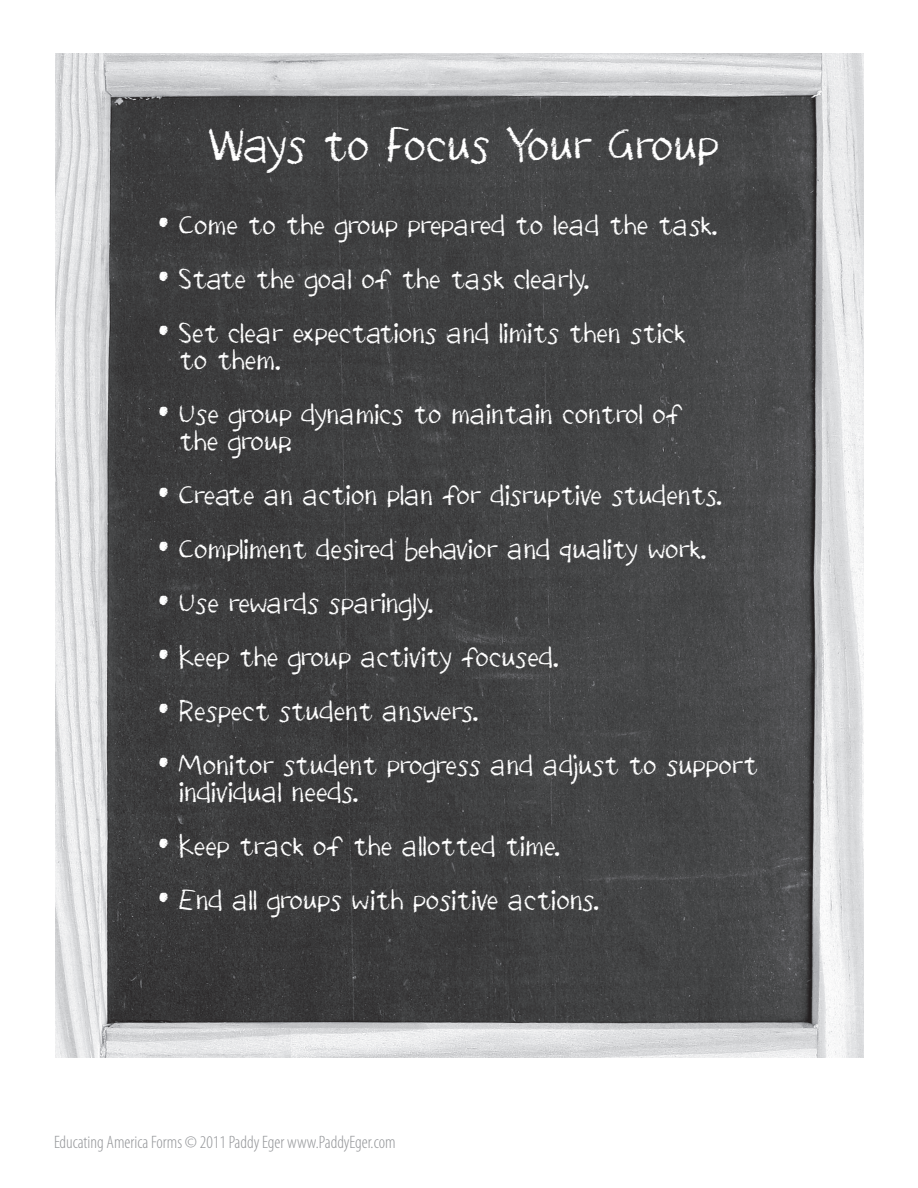
<style>
.page{position:relative;width:918px;height:1188px;background:#fff}
.page>*{position:absolute;margin:0;border:0;box-sizing:border-box;transform-origin:0 0}
.t1{font:45px "Drawzing";letter-spacing:-.01em;color:#fff}
.t2{font:27px/27px "Drawzing";letter-spacing:-.01em;color:#fff}
.t3{font:300 condensed 18px "Myriad Pro";color:#939598}
</style>
<div class="page">
<img style="left:56px;top:54px;width:808px;height:1003px">
<h1 class="t1" style="left:207px;top:117px;width:513px">Ways to Focus Your Group</h1>
<p class="t2" style="left:159px;top:213px;width:561px">• Come to the group prepared to lead the task.</p>
<p class="t2" style="left:159px;top:267px;width:433px">• State the goal of the task clearly.</p>
<p class="t2" style="left:179px;top:321px;width:508px;text-indent:-20px">• Set clear expectations and limits then stick to them.</p>
<p class="t2" style="left:179px;top:402px;width:506px;text-indent:-20px">• Use group dynamics to maintain control of the group.</p>
<p class="t2" style="left:159px;top:483px;width:565px">• Create an action plan for disruptive students.</p>
<p class="t2" style="left:159px;top:537px;width:550px">• Compliment desired behavior and quality work.</p>
<p class="t2" style="left:159px;top:591px;width:276px">• Use rewards sparingly.</p>
<p class="t2" style="left:159px;top:645px;width:402px">• Keep the group activity focused.</p>
<p class="t2" style="left:159px;top:699px;width:321px">• Respect student answers.</p>
<p class="t2" style="left:179px;top:753px;width:581px;text-indent:-20px">• Monitor student progress and adjust to support individual needs.</p>
<p class="t2" style="left:159px;top:834px;width:403px">• Keep track of the allotted time.</p>
<p class="t2" style="left:159px;top:888px;width:442px">• End all groups with positive actions.</p>
<p class="t3" style="left:54px;top:1132px;width:343px">Educating America Forms © 2011 Paddy Eger www.PaddyEger.com</p>
</div>
